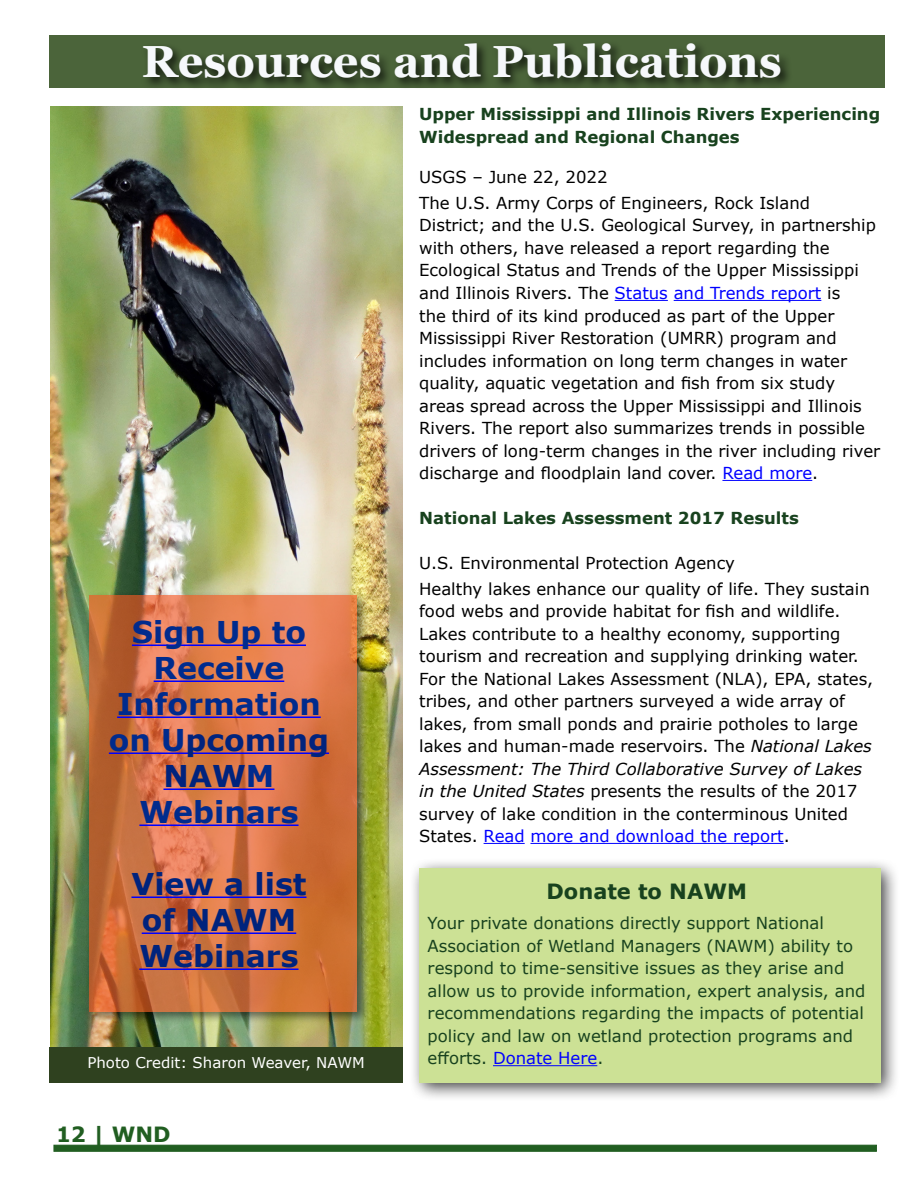
<style>
.page{position:relative;width:918px;height:1188px;background:#fff}
.page>*{position:absolute;margin:0;border:0;box-sizing:border-box;transform-origin:0 0}
.t1{font:700 45px "Georgia";color:#f6f8fb}
.t2{font:700 30px/36px "Verdana";color:#002b8d;text-align:center}
.t3{font:700 30px/36px "Verdana";color:#00237d}
.t4{font:700 21px "Verdana";color:#18421e}
.t5{font:700 21px "Verdana";color:#215e21}
.t6{font:16.5px/22.5px "Verdana";color:#000}
.t7{font:16.5px/22.5px "Verdana";color:#18421e}
.t8{font:700 16.5px/22.5px "Verdana";color:#18421e}
.t9{font:14.85px "Verdana";color:#fff}
.s1{color:#00237d}
.s2{color:#00f}
.s3{font-style:italic}
</style>
<div class="page">
<div style="left:53px;top:1145px;width:824px;height:7px;background:#215e21;border:1px solid #215e21"></div>
<img style="left:50px;top:106px;width:353px;height:941px">
<hr style="left:615px;top:300px;width:53px;height:1px;background:#00f">
<hr style="left:674px;top:300px;width:147px;height:1px;background:#00f">
<hr style="left:722px;top:480px;width:90px;height:1px;background:#00f">
<hr style="left:484px;top:843px;width:41px;height:1px;background:#00f">
<hr style="left:530px;top:843px;width:254px;height:1px;background:#00f">
<div style="left:49px;top:35px;width:836px;height:53px;background:#4b643a"></div>
<div style="left:140px;top:40px;width:653px;height:51px;background:#000;opacity:.75"></div>
<div style="left:49px;top:1047px;width:354px;height:35px;background:#2f411f"></div>
<div style="left:86px;top:592px;width:284px;height:432px;background:#000;opacity:.75"></div>
<svg style="left:89px;top:595px;width:268px;height:416px;background:#d37345"></svg>
<hr style="left:132px;top:645px;width:174px;height:1px;background:#00f">
<hr style="left:154px;top:681px;width:130px;height:1px;background:#00f">
<hr style="left:117px;top:717px;width:204px;height:1px;background:#00f">
<hr style="left:109px;top:753px;width:220px;height:1px;background:#00f">
<hr style="left:163px;top:789px;width:111px;height:1px;background:#00f">
<hr style="left:139px;top:825px;width:160px;height:1px;background:#00f">
<hr style="left:131px;top:897px;width:175px;height:1px;background:#00f">
<hr style="left:142px;top:933px;width:154px;height:1px;background:#00f">
<hr style="left:139px;top:969px;width:160px;height:1px;background:#00f">
<div style="left:408px;top:858px;width:492px;height:245px;background:#000;opacity:.75"></div>
<div style="left:419px;top:868px;width:461px;height:214px;background:#cce195"></div>
<hr style="left:493px;top:1065px;width:104px;height:1px;background:#00f">
<h1 class="t1" style="left:142px;top:33px;width:642px">Resources and Publications</h1>
<h2 class="t2" style="left:109px;top:614px;width:222px">Sign Up to<br>Receive<br>Information on U<span class="s1">pcoming<br>NAW</span>M<br>Webinars</h2>
<p class="t8" style="left:419px;top:103px;width:463px">Upper Mississippi and Illinois Rivers Experiencing<br>Widespread and Regional Changes</p>
<p class="t6" style="left:419px;top:165px;width:392px;line-height:25.5px">USGS – June 22, 2022<br>The U.S. Army Corps of Engineers, Rock Island</p>
<p class="t6" style="left:419px;top:214px;width:463px">District; and the U.S. Geological Survey, in partnership with others, have released a report regarding the Ecological Status and Trends of the Upper Mississippi and Illinois Rivers. The <span class="s2">Status and Trends report</span> is<br>the third of its kind produced as part of the Upper Mississippi River Restoration (UMRR) program and includes information on long term changes in water quality, aquatic vegetation and fish from six study areas spread across the Upper Mississippi and Illinois Rivers. The report also summarizes trends in possible drivers of long-term changes in the river including river discharge and floodplain land cover. <span class="s2">Read more</span>.</p>
<p class="t8" style="left:419px;top:506px;width:381px">National Lakes Assessment 2017 Results</p>
<p class="t6" style="left:419px;top:550px;width:452px;line-height:25.5px">U.S. Environmental Protection Agency<br>Healthy lakes enhance our quality of life. They sustain</p>
<p class="t6" style="left:419px;top:600px;width:456px">food webs and provide habitat for fish and wildlife.<br>Lakes contribute to a healthy economy, supporting tourism and recreation and supplying drinking water.<br>For the National Lakes Assessment (NLA), EPA, states, tribes, and other partners surveyed a wide array of lakes, from small ponds and prairie potholes to large lakes and human-made reservoirs. The <span class="s3">National Lakes Assessment: The Third Collaborative Survey of Lakes in the United States</span> presents the results of the 2017 survey of lake condition in the conterminous United States. <span class="s2">Read more and download the report</span>.</p>
<h2 class="t3" style="left:131px;top:866px;width:177px">View a list of NAWM<br>Webinars</h2>
<p class="t4" style="left:547px;top:877px;width:202px">Donate to NAWM</p>
<p class="t7" style="left:428px;top:912px;width:439px">Your private donations directly support National Association of Wetland Managers (NAWM) ability to respond to time-sensitive issues as they arise and allow us to provide information, expert analysis, and recommendations regarding the impacts of potential policy and law on wetland protection programs and efforts. <span class="s2">Donate Here</span>.</p>
<p class="t9" style="left:87px;top:1052px;width:279px">Photo Credit: Sharon Weaver, NAWM</p>
<p class="t5" style="left:56px;top:1120px;width:116px">12 | WND</p>
</div>
